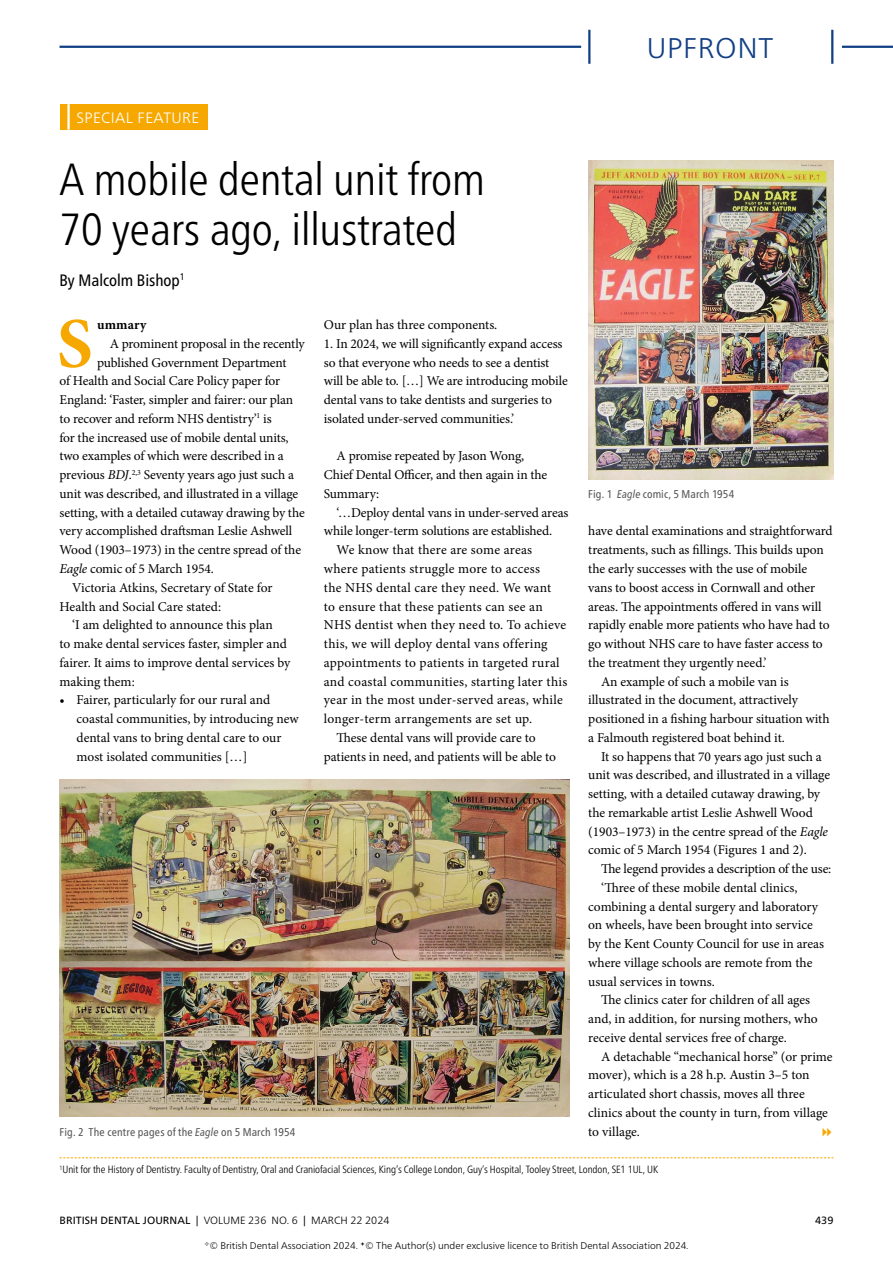
<style>
.page{position:relative;width:893px;height:1263px;background:#fff}
.page>*{position:absolute;margin:0;border:0;box-sizing:border-box;transform-origin:0 0}
.Para_9pt_ragged_drop_cap_bold{font:700 71.25px "Minion Pro";color:#f7a800}
.Title_4_Cnd_Lt_30pt{font:300 condensed 45px/49.5px "Frutiger Neue LT Pro";color:#000}
.t1{font:300 28.5px "Frutiger Neue LT Pro";letter-spacing:.025em;color:#123f84}
.NoXML_Para_Author_3_news_interview{font:condensed 16.5px "Frutiger Neue LT Pro";color:#000}
.SuperTitle_2_news{font:300 15px "Frutiger Neue LT Pro";letter-spacing:.025em;color:#fff}
.Para_9pt_ragged{font:13.5px/18.8px "Minion Pro";letter-spacing:-.005em;color:#000}
.Para_9pt_ragged-2{font:13.5px/18.8px "Minion Pro";letter-spacing:.02em;color:#000}
.Para_9pt_ragged_1st{font:13.5px/18.8px "Minion Pro";letter-spacing:-.01em;color:#000}
.Para_9pt_ragged_drop_cap_bold-2{font:700 13.5px "Minion Pro";letter-spacing:.01em;color:#000}
.Image_Caption_grey{font:condensed 11.25px "Frutiger Neue LT Pro";letter-spacing:.015em;color:#565655}
.NoXML_Five_Tips_Affilation{font:300 condensed 10.5px "Frutiger Neue LT Pro";letter-spacing:-.005em;color:#000}
.t2{font:300 10.5px "Frutiger Neue LT Pro";letter-spacing:.005em;color:#000}
.t3{font:10.5px "Frutiger Neue LT Pro";color:#000}
.t4{font:300 9.75px "Frutiger Neue LT Pro";color:#000}
.s1{font-style:italic}
.s2{font-weight:400}
</style>
<div class="page">
<div style="left:60px;top:104px;width:147px;height:26px;background:#f7a800"></div>
<hr style="left:67px;top:104px;width:3px;height:26px;background:#fff">
<svg style="left:60px;top:1157px;width:773px;height:1px"></svg>
<img style="left:60px;top:779px;width:509px;height:338px">
<img style="left:588px;top:160px;width:245px;height:319px">
<hr style="left:60px;top:46px;width:521px;height:2px;background:#123f84">
<hr style="left:842px;top:46px;width:51px;height:2px;background:#123f84">
<hr style="left:588px;top:30px;width:2px;height:34px;background:#123f84">
<hr style="left:831px;top:30px;width:2px;height:34px;background:#123f84">
<h3 class="t1" style="left:647px;top:31px;width:128px">UPFRONT</h3>
<p class="SuperTitle_2_news" style="left:77px;top:109px;width:124px">SPECIAL FEATURE</p>
<p class="Title_4_Cnd_Lt_30pt" style="left:60px;top:155px;width:427px">A mobile dental unit from<br>70 years ago, illustrated</p>
<p class="NoXML_Para_Author_3_news_interview" style="left:60px;top:270px;width:127px">By Malcolm Bishop<sup>1</sup></p>
<p class="Para_9pt_ragged_drop_cap_bold" style="left:57px;top:294px;width:37px">S</p>
<p class="Para_9pt_ragged_drop_cap_bold-2" style="left:97px;top:315px;width:51px">ummary</p>
<p class="Para_9pt_ragged_1st" style="left:324px;top:316px;width:175px">Our plan has three components.</p>
<p class="Para_9pt_ragged_1st" style="left:324px;top:334px;width:245px">1. In 2024, we will significantly expand access so that everyone who needs to see a dentist will be able to. […] We are introducing mobile dental vans to take dentists and surgeries to isolated under-served communities.’</p>
<p class="Para_9pt_ragged" style="left:324px;top:447px;width:225px;text-indent:13px">A promise repeated by Jason Wong,<br>Chief Dental Officer, and then again in the<br>Summary:</p>
<p class="Para_9pt_ragged" style="left:324px;top:503px;width:246px;text-indent:13px">‘…Deploy dental vans in under-served areas while longer-term solutions are established.</p>
<p class="Para_9pt_ragged-2" style="left:324px;top:541px;width:245px;text-indent:13px">We know that there are some areas where patients struggle more to access<br>the NHS dental care they need. We want<br>to ensure that these patients can see an NHS dentist when they need to. To achieve this, we will deploy dental vans offering appointments to patients in targeted rural and coastal communities, starting later this year in the most under-served areas, while longer-term arrangements are set up.</p>
<p class="Para_9pt_ragged" style="left:324px;top:728px;width:234px;text-align:center">These dental vans will provide care to patients in need, and patients will be able to</p>
<p class="Para_9pt_ragged" style="left:110px;top:334px;width:196px">A prominent proposal in the recently</p>
<p class="Para_9pt_ragged" style="left:97px;top:353px;width:191px">published Government Department</p>
<p class="Para_9pt_ragged" style="left:60px;top:372px;width:222px">of Health and Social Care Policy paper for</p>
<p class="Para_9pt_ragged" style="left:60px;top:391px;width:235px">England: ‘Faster, simpler and fairer: our plan</p>
<p class="Para_9pt_ragged" style="left:60px;top:409px;width:214px">to recover and reform NHS dentistry’<sup>1</sup> is</p>
<p class="Para_9pt_ragged" style="left:60px;top:428px;width:231px">for the increased use of mobile dental units,</p>
<p class="Para_9pt_ragged" style="left:60px;top:447px;width:226px">two examples of which were described in a</p>
<p class="Para_9pt_ragged" style="left:60px;top:466px;width:236px">previous <span class="s1">BDJ</span>.<sup>2,3</sup> Seventy years ago just such a</p>
<p class="Para_9pt_ragged" style="left:60px;top:484px;width:240px">unit was described, and illustrated in a village</p>
<p class="Para_9pt_ragged" style="left:60px;top:503px;width:247px">setting, with a detailed cutaway drawing by the</p>
<p class="Para_9pt_ragged" style="left:60px;top:522px;width:234px">very accomplished draftsman Leslie Ashwell</p>
<p class="Para_9pt_ragged" style="left:60px;top:541px;width:243px">Wood (1903–1973) in the centre spread of the</p>
<p class="Para_9pt_ragged" style="left:60px;top:559px;width:156px"><span class="s1">Eagle</span> comic of 5 March 1954.</p>
<p class="Para_9pt_ragged" style="left:60px;top:578px;width:214px;text-indent:13px">Victoria Atkins, Secretary of State for<br>Health and Social Care stated:</p>
<p class="Para_9pt_ragged" style="left:60px;top:616px;width:232px;text-indent:13px">‘I am delighted to announce this plan<br>to make dental services faster, simpler and fairer. It aims to improve dental services by making them:</p>
<p class="Para_9pt_ragged" style="left:77px;top:691px;width:224px;text-indent:-17px">• Fairer, particularly for our rural and coastal communities, by introducing new dental vans to bring dental care to our most isolated communities […]</p>
<p class="Image_Caption_grey" style="left:588px;top:487px;width:147px">Fig. 1 <span class="s1">Eagle</span> comic, 5 March 1954</p>
<p class="Para_9pt_ragged" style="left:588px;top:522px;width:246px">have dental examinations and straightforward treatments, such as fillings. This builds upon the early successes with the use of mobile vans to boost access in Cornwall and other areas. The appointments offered in vans will rapidly enable more patients who have had to go without NHS care to have faster access to the treatment they urgently need.’</p>
<p class="Para_9pt_ragged" style="left:588px;top:672px;width:243px;text-indent:13px">An example of such a mobile van is illustrated in the document, attractively positioned in a fishing harbour situation with a Falmouth registered boat behind it.</p>
<p class="Para_9pt_ragged" style="left:588px;top:747px;width:243px;text-indent:13px">It so happens that 70 years ago just such a unit was described, and illustrated in a village setting, with a detailed cutaway drawing, by the remarkable artist Leslie Ashwell Wood (1903–1973) in the centre spread of the <span class="s1">Eagle </span>comic of 5 March 1954 (Figures 1 and 2).</p>
<p class="Para_9pt_ragged" style="left:601px;top:859px;width:232px">The legend provides a description of the use:</p>
<p class="Para_9pt_ragged" style="left:588px;top:878px;width:237px;text-indent:13px">‘Three of these mobile dental clinics, combining a dental surgery and laboratory on wheels, have been brought into service by the Kent County Council for use in areas where village schools are remote from the usual services in towns.</p>
<p class="Para_9pt_ragged" style="left:588px;top:991px;width:231px;text-indent:13px">The clinics cater for children of all ages and, in addition, for nursing mothers, who receive dental services free of charge.</p>
<p class="Para_9pt_ragged" style="left:588px;top:1047px;width:246px;text-indent:13px">A detachable “mechanical horse” (or prime mover), which is a 28 h.p. Austin 3–5 ton articulated short chassis, moves all three clinics about the county in turn, from village to village.</p>
<p class="NoXML_Five_Tips_Affilation" style="left:60px;top:1163px;width:600px"><sup>1</sup>Unit for the History of Dentistry. Faculty of Dentistry, Oral and Craniofacial Sciences, King’s College London, Guy’s Hospital, Tooley Street, London, SE1 1UL, UK</p>
<p class="Image_Caption_grey" style="left:60px;top:1125px;width:237px">Fig. 2 The centre pages of the <span class="s1">Eagle</span> on 5 March 1954</p>
<p class="t2" style="left:60px;top:1214px;width:331px"><span class="s2">BRITISH DENTAL JOURNAL |</span> VOLUME 236 NO. 6 <span class="s2">|</span> March 22 2024</p>
<p class="t3" style="left:815px;top:1214px;width:20px">439</p>
<p class="t4" style="left:209px;top:1240px;width:481px">© British Dental Association 2024. © The Author(s) under exclusive licence to British Dental Association 2024.</p>
</div>
